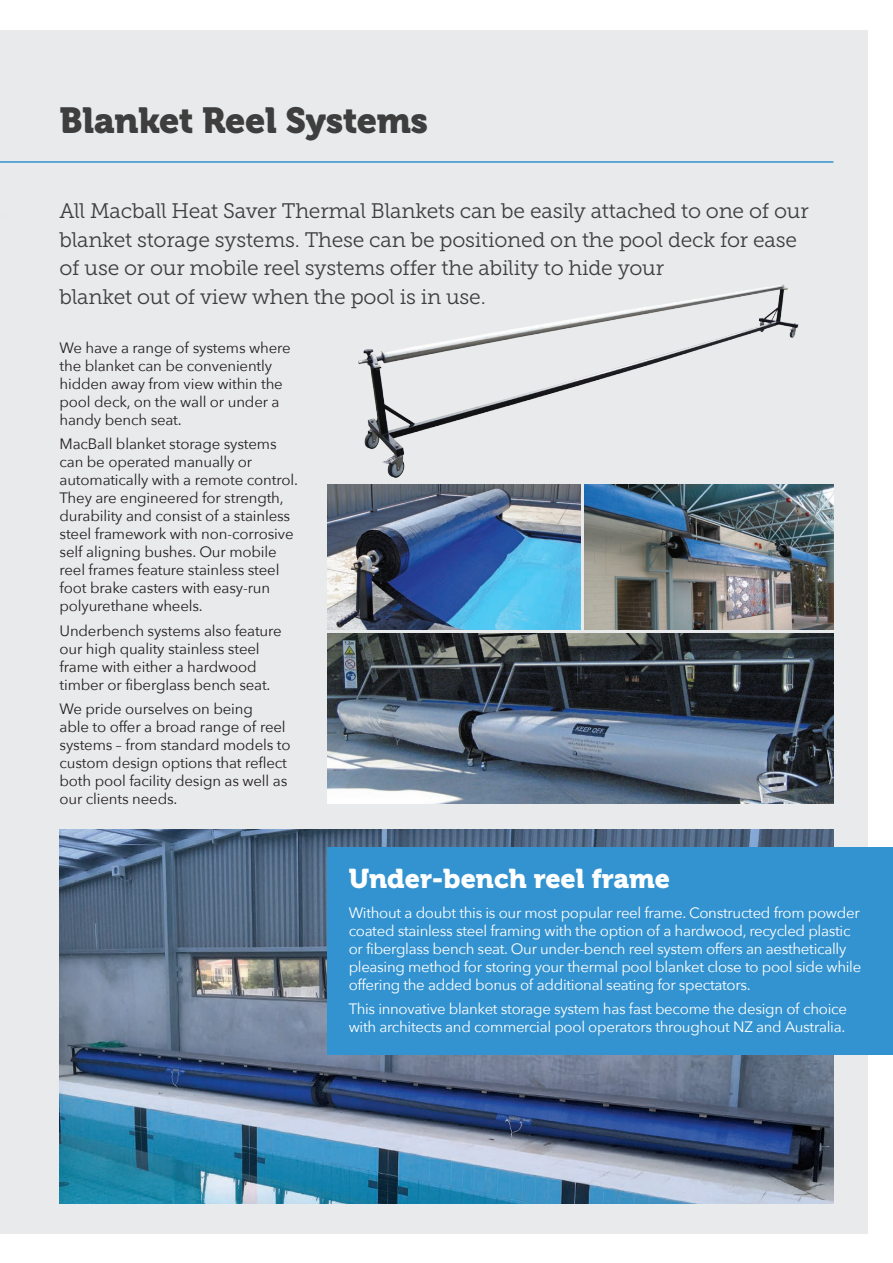
<style>
.page{position:relative;width:893px;height:1263px;background:#fff}
.page>*{position:absolute;margin:0;border:0;box-sizing:border-box;transform-origin:0 0}
.t1{font:36px "Museo 900";letter-spacing:-.01em;color:#3e3e3f}
.t2{font:27px "Museo 900";color:#fff}
.t3{font:21px/28.5px "Museo Slab 300";letter-spacing:-.01em;color:#3e3e3f}
.t4{font:15px/18px "Avenir Next";letter-spacing:-.01em;color:#231f20}
.t5{font:15px/18px "Avenir Next";letter-spacing:-.02em;color:#fff}
</style>
<div class="page">
<div style="left:0;top:30px;width:867px;height:1203px;background:#e9eaeb"></div>
<hr style="left:0;top:161px;width:833px;height:2px;background:#3393d0">
<img style="left:60px;top:829px;width:773px;height:374px">
<img style="left:585px;top:485px;width:248px;height:144px">
<img style="left:327px;top:634px;width:506px;height:170px">
<div style="left:327px;top:847px;width:566px;height:207px;background:#3393d0"></div>
<img style="left:327px;top:485px;width:253px;height:144px">
<img style="left:344px;top:284px;width:468px;height:201px">
<h1 class="t1" style="left:60px;top:100px;width:370px">Blanket Reel Systems</h1>
<p class="t3" style="left:60px;top:197px;width:751px">All Macball Heat Saver Thermal Blankets can be easily attached to one of our blanket storage systems. These can be positioned on the pool deck for ease of use or our mobile reel systems offer the ability to hide your<br>blanket out of view when the pool is in use.</p>
<p class="t4" style="left:60px;top:338px;width:233px">We have a range of systems where the blanket can be conveniently hidden away from view within the pool deck, on the wall or under a handy bench seat.</p>
<p class="t4" style="left:60px;top:435px;width:240px">MacBall blanket storage systems can be operated manually or automatically with a remote control.<br>They are engineered for strength, durability and consist of a stainless steel framework with non-corrosive self aligning bushes. Our mobile reel frames feature stainless steel foot brake casters with easy-run polyurethane wheels.</p>
<p class="t4" style="left:60px;top:621px;width:224px">Underbench systems also feature our high quality stainless steel frame with either a hardwood timber or fiberglass bench seat.</p>
<p class="t4" style="left:60px;top:699px;width:233px">We pride ourselves on being<br>able to offer a broad range of reel systems – from standard models to custom design options that reflect both pool facility design as well as our clients needs.</p>
<h2 class="t2" style="left:349px;top:864px;width:323px">Under-bench reel frame</h2>
<p class="t5" style="left:349px;top:903px;width:514px">Without a doubt this is our most popular reel frame. Constructed from powder coated stainless steel framing with the option of a hardwood, recycled plastic or fiberglass bench seat. Our under-bench reel system offers an aesthetically pleasing method for storing your thermal pool blanket close to pool side while offering the added bonus of additional seating for spectators.</p>
<p class="t5" style="left:349px;top:999px;width:500px">This innovative blanket storage system has fast become the design of choice with architects and commercial pool operators throughout NZ and Australia.</p>
</div>
